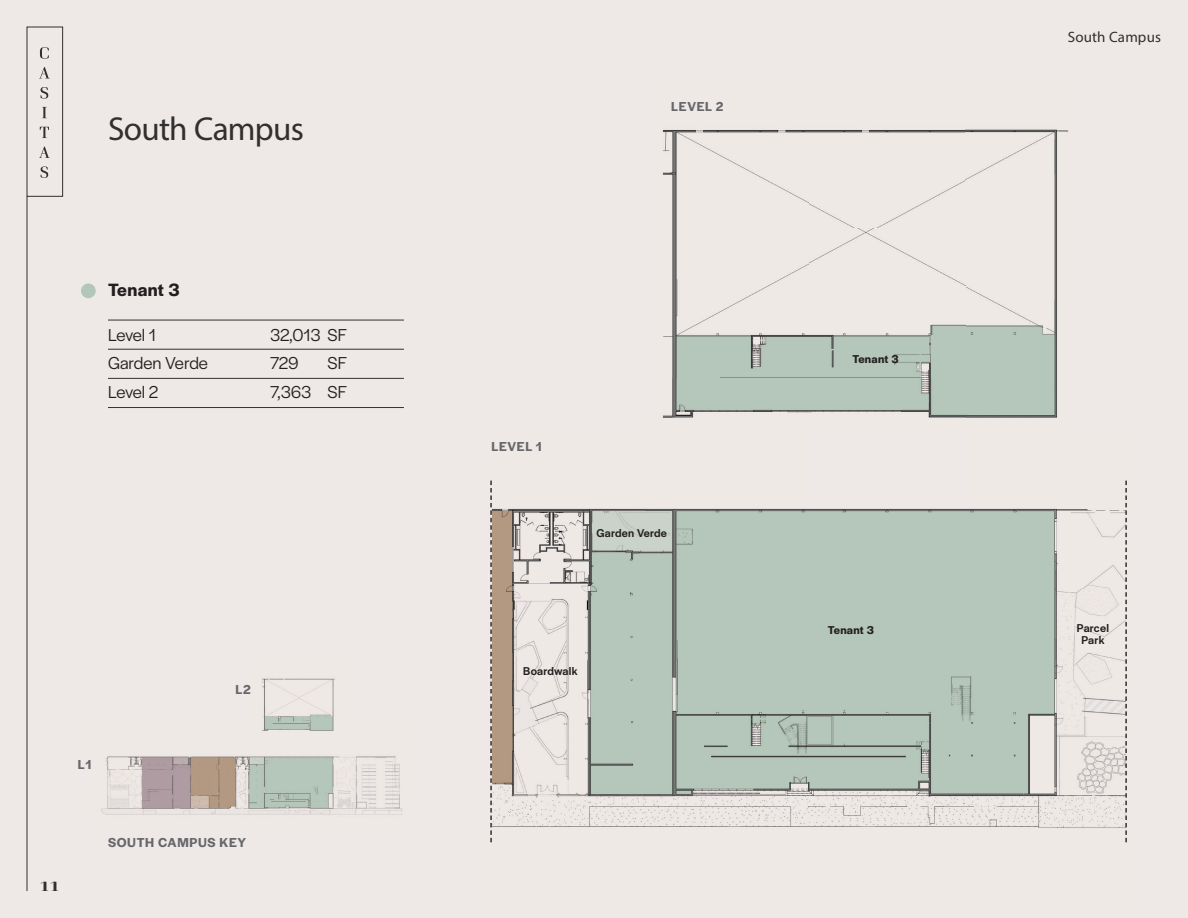
<style>
.page{position:relative;width:1188px;height:918px;background:#eee9e6}
.page>*{position:absolute;margin:0;border:0;box-sizing:border-box;transform-origin:0 0}
.t1{font:33.3px "Myriad Pro";letter-spacing:-.02em;color:#312f30}
.t2{font:600 18.6px "Halyard Display";letter-spacing:.025em;color:#231f20}
.t3{font:18px "Halyard Display";letter-spacing:-.01em;color:#231f20}
.t4{font:700 18px "Curve";color:#312f30}
.t5{font:15px "Myriad Pro";letter-spacing:.01em;color:#312f30}
.t6{font:600 13.5px "Halyard Display";letter-spacing:.05em;color:#66666c}
.t7{font:500 11.85px/12px "Halyard Display";letter-spacing:.025em;color:#231f20;text-align:center}
.t8{font:600 11.85px "Halyard Display";letter-spacing:.025em;color:#231f20}
</style>
<div class="page">
<svg style="left:26px;top:26px;width:37px;height:865px"></svg>
<img style="left:662px;top:129px;width:406px;height:289px">
<img style="left:493px;top:508px;width:632px;height:320px">
<img style="left:101px;top:678px;width:301px;height:137px">
<svg style="left:490px;top:481px;width:2px;height:361px"></svg>
<svg style="left:1125px;top:481px;width:2px;height:361px"></svg>
<hr style="left:108px;top:320px;width:296px;height:1px;background:#312f30">
<hr style="left:108px;top:349px;width:296px;height:1px;background:#312f30">
<hr style="left:108px;top:378px;width:296px;height:1px;background:#312f30">
<hr style="left:108px;top:407px;width:296px;height:1px;background:#312f30">
<div style="left:81px;top:284px;width:15px;height:14px;background:#b3c6ba;border-radius:50%"></div>
<div style="left:830px;top:349px;width:91px;height:21px;border:2px solid #b5c6ba"></div>
<h1 class="t1" style="left:108px;top:108px;width:197px">South Campus</h1>
<p class="t2" style="left:108px;top:277px;width:73px">Tenant 3</p>
<p class="t3" style="left:108px;top:322px;width:50px">Level 1</p>
<p class="t3" style="left:270px;top:322px;width:79px">32,013 SF</p>
<p class="t3" style="left:108px;top:351px;width:102px">Garden Verde</p>
<p class="t3" style="left:270px;top:351px;width:30px">729</p>
<p class="t3" style="left:328px;top:351px;width:21px">SF</p>
<p class="t3" style="left:108px;top:379px;width:52px">Level 2</p>
<p class="t3" style="left:270px;top:379px;width:79px">7,363 SF</p>
<p class="t6" style="left:78px;top:755px;width:15px">L1</p>
<p class="t6" style="left:235px;top:680px;width:17px">L2</p>
<p class="t4" style="left:39px;top:874px;width:23px">11</p>
<p class="t6" style="left:108px;top:833px;width:140px">SOUTH CAMPUS KEY</p>
<p class="t6" style="left:671px;top:97px;width:54px">LEVEL 2</p>
<p class="t6" style="left:491px;top:437px;width:52px">LEVEL 1</p>
<p class="t7" style="left:596px;top:526px;width:72px">Garden Verde</p>
<p class="t7" style="left:523px;top:664px;width:56px">Boardwalk</p>
<p class="t8" style="left:853px;top:351px;width:48px">Tenant 3</p>
<p class="t8" style="left:828px;top:621px;width:48px">Tenant 3</p>
<p class="t5" style="left:1068px;top:27px;width:95px">South Campus</p>
<p class="t7" style="left:1077px;top:621px;width:34px">Parcel<br>Park</p>
</div>
